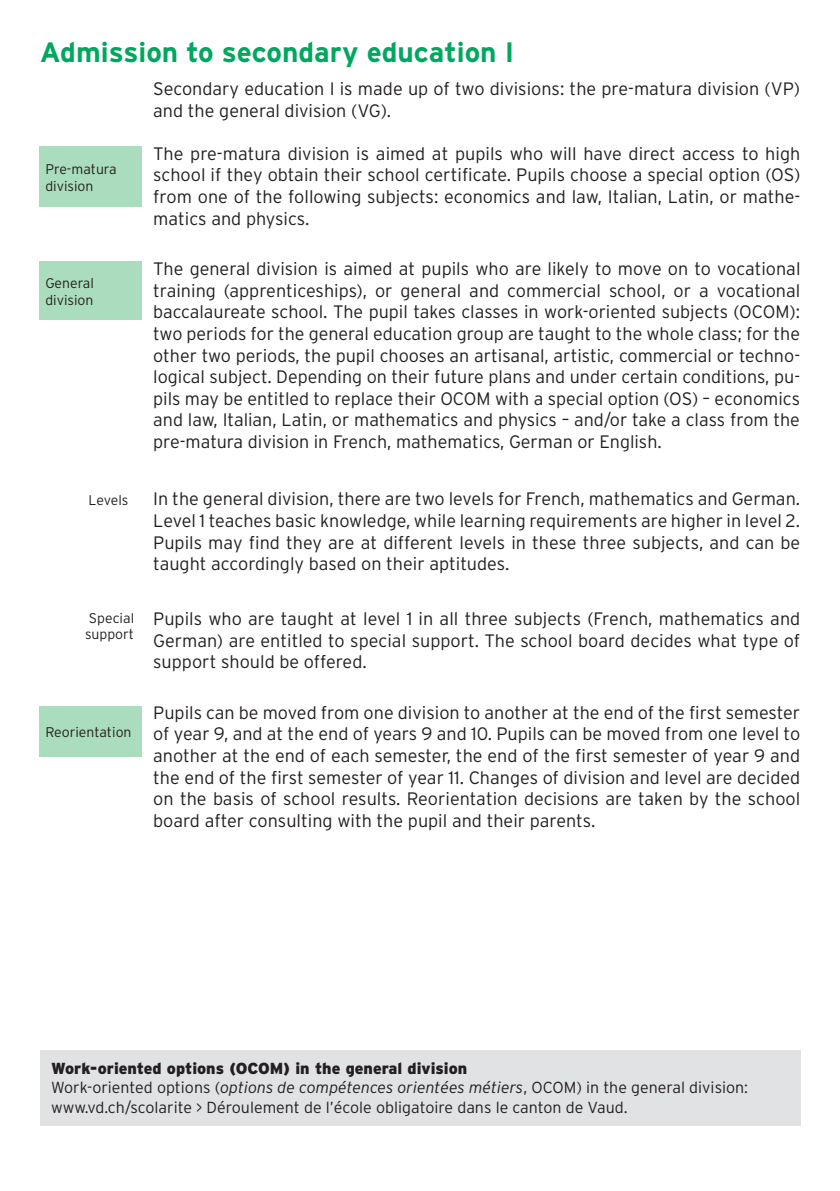
<style>
.page{position:relative;width:840px;height:1191px;background:#fff}
.page>*{position:absolute;margin:0;border:0;box-sizing:border-box;transform-origin:0 0}
.t1{font:700 28px "Interstate";color:#00a75f}
.t2{font:300 18px/21.6px "Interstate";color:#231f20;text-align:justify}
.t3{font:300 16px/19.2px "Interstate";color:#231f20}
.t4{font:300 14px/16.8px "Interstate";color:#231f20}
.s1{font-weight:900}
.s2{font-style:italic}
</style>
<div class="page">
<div style="left:40px;top:147px;width:102px;height:60px;background:#aaddbd"></div>
<div style="left:40px;top:261px;width:102px;height:59px;background:#aaddbd"></div>
<div style="left:40px;top:706px;width:102px;height:50px;background:#aaddbd"></div>
<div style="left:40px;top:1050px;width:759px;height:75px;background:#e1e2e4"></div>
<h1 class="t1" style="left:40px;top:37px;width:476px">Admission to secondary education I</h1>
<p class="t2" style="left:153px;top:78px;width:648px">Secondary education I is made up of two divisions: the pre-matura division (VP) and the general division (VG).</p>
<p class="t4" style="left:45px;top:160px;width:73px">Pre-matura division</p>
<p class="t4" style="left:45px;top:274px;width:50px">General division</p>
<p class="t2" style="left:153px;top:143px;width:648px">The pre-matura division is aimed at pupils who will have direct access to high school if they obtain their school certificate. Pupils choose a special option (OS) from one of the following subjects: economics and law, Italian, Latin, or mathe&shy;matics and physics.</p>
<p class="t2" style="left:153px;top:258px;width:648px">The general division is aimed at pupils who are likely to move on to vocational training (apprenticeships), or general and commercial school, or a vocational baccalaureate school. The pupil takes classes in work-oriented subjects (OCOM): two periods for the general education group are taught to the whole class; for the other two periods, the pupil chooses an artisanal, artistic, commercial or techno&shy;logical subject. Depending on their future plans and under certain conditions, pu&shy;pils may be entitled to replace their OCOM with a special option (OS) – economics and law, Italian, Latin, or mathematics and physics – and/or take a class from the pre-matura division in French, mathematics, German or English.</p>
<p class="t4" style="left:89px;top:491px;width:41px">Levels</p>
<p class="t2" style="left:153px;top:488px;width:648px">In the general division, there are two levels for French, mathematics and German.<br>Level 1 teaches basic knowledge, while learning requirements are higher in level 2.<br>Pupils may find they are at different levels in these three subjects, and can be taught accordingly based on their aptitudes.</p>
<p class="t4" style="left:85px;top:609px;width:51px">Special support</p>
<p class="t2" style="left:153px;top:608px;width:648px">Pupils who are taught at level 1 in all three subjects (French, mathematics and German) are entitled to special support. The school board decides what type of support should be offered.</p>
<p class="t4" style="left:45px;top:723px;width:88px">Reorientation</p>
<p class="t2" style="left:153px;top:701px;width:648px">Pupils can be moved from one division to another at the end of the first semester of year 9, and at the end of years 9 and 10. Pupils can be moved from one level to another at the end of each semester, the end of the first semester of year 9 and the end of the first semester of year 11. Changes of division and level are decided on the basis of school results. Reorientation decisions are taken by the school board after consulting with the pupil and their parents.</p>
<p class="t3" style="left:51px;top:1058px;width:698px"><span class="s1">Work-oriented options (OCOM) in the general division<br></span>Work-oriented options (<span class="s2">options de compétences orientées métiers</span>, OCOM) in the general division: www.vd.ch/scolarite &gt; Déroulement de l’école obligatoire dans le canton de Vaud.</p>
</div>
